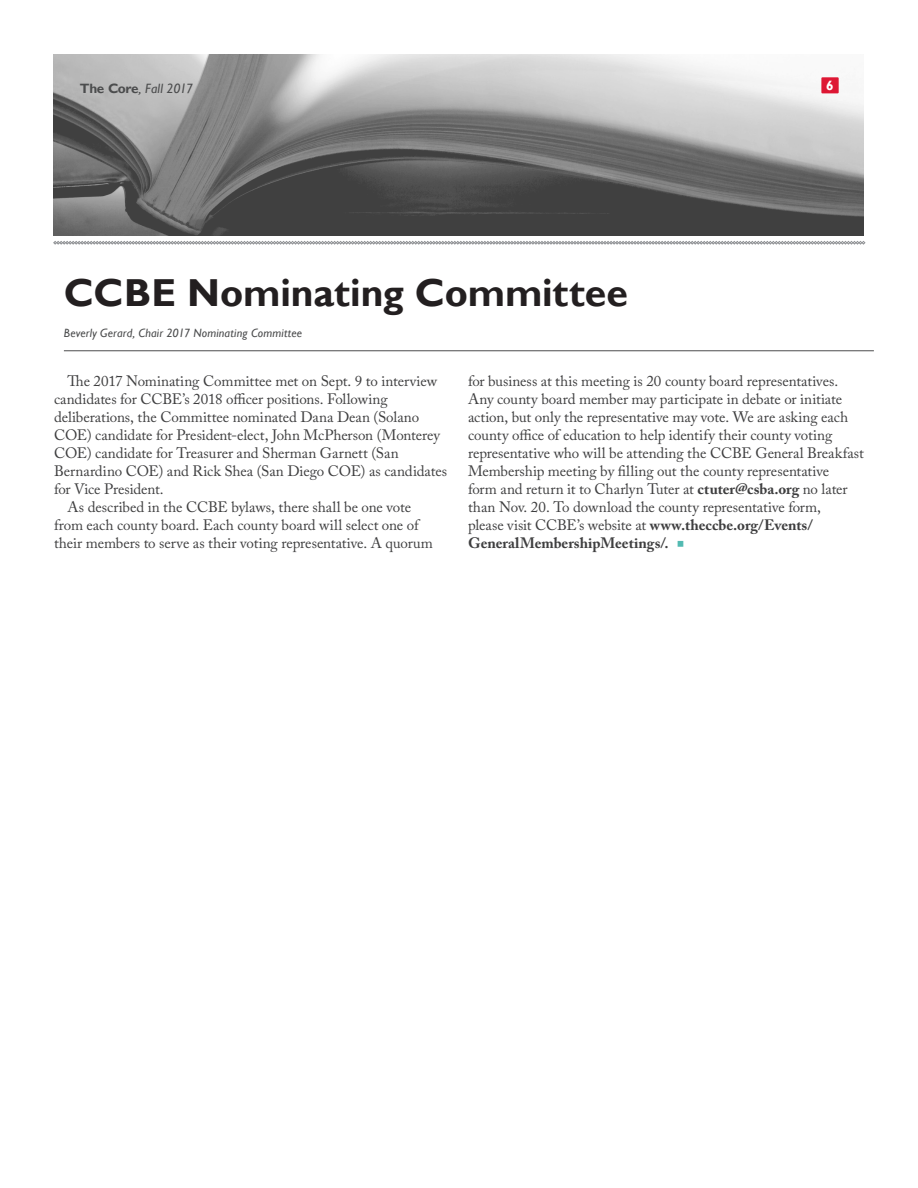
<style>
.page{position:relative;width:918px;height:1188px;background:#fff}
.page>*{position:absolute;margin:0;border:0;box-sizing:border-box;transform-origin:0 0}
.Header_26_pt{font:700 39px "Gill Sans";color:#231f20}
.BODY{font:15px/18px "Adobe Caslon Pro";letter-spacing:-.005em;color:#3e3e3f}
.t1{font:italic 13.5px "Gill Sans";letter-spacing:-.005em;color:#4b4c4d}
.t2{font:700 13.5px "Gill Sans";color:#fff}
.Cutline{font:italic 12px "Gill Sans";letter-spacing:.015em;color:#4b4c4d}
.s1{font-weight:700;font-style:normal}
.s2{font-weight:700}
.s3{color:#52bab2}
</style>
<div class="page">
<img style="left:54px;top:54px;width:810px;height:182px">
<svg style="left:53px;top:241px;width:812px;height:3px;background:#aeb0b2"></svg>
<div style="left:821px;top:77px;width:18px;height:16px;background:#de1733"></div>
<hr style="left:64px;top:351px;width:810px;height:1px;background:#4b4c4d">
<p class="t1" style="left:80px;top:80px;width:115px"><span class="s1">The Core</span>, Fall 2017</p>
<p class="t2" style="left:826px;top:77px;width:9px">6</p>
<p class="Header_26_pt" style="left:64px;top:269px;width:566px">CCBE Nominating Committee</p>
<p class="Cutline" style="left:64px;top:326px;width:240px">Beverly Gerard, Chair 2017 Nominating Committee</p>
<p class="BODY" style="left:54px;top:371px;width:395px;text-indent:14px">The 2017 Nominating Committee met on Sept. 9 to interview candidates for CCBE’s 2018 officer positions. Following deliberations, the Committee nominated Dana Dean (Solano COE) candidate for President-elect, John McPherson (Monterey COE) candidate for Treasurer and Sherman Garnett (San Bernardino COE) and Rick Shea (San Diego COE) as candidates for Vice President.</p>
<p class="BODY" style="left:54px;top:497px;width:381px;text-indent:14px">As described in the CCBE bylaws, there shall be one vote from each county board. Each county board will select one of their members to serve as their voting representative. A quorum</p>
<p class="BODY" style="left:468px;top:372px;width:397px">for business at this meeting is 20 county board representatives.<br>Any county board member may participate in debate or initiate action, but only the representative may vote. We are asking each county office of education to help identify their county voting representative who will be attending the CCBE General Breakfast Membership meeting by filling out the county representative<br>form and return it to Charlyn Tuter at <span class="s2">ctuter@csba.org</span> no later than Nov. 20. To download the county representative form,<br>please visit CCBE’s website at <span class="s2">www.theccbe.org/Events/ GeneralMembershipMeetings/.</span> <span class="s3">▪</span></p>
</div>
